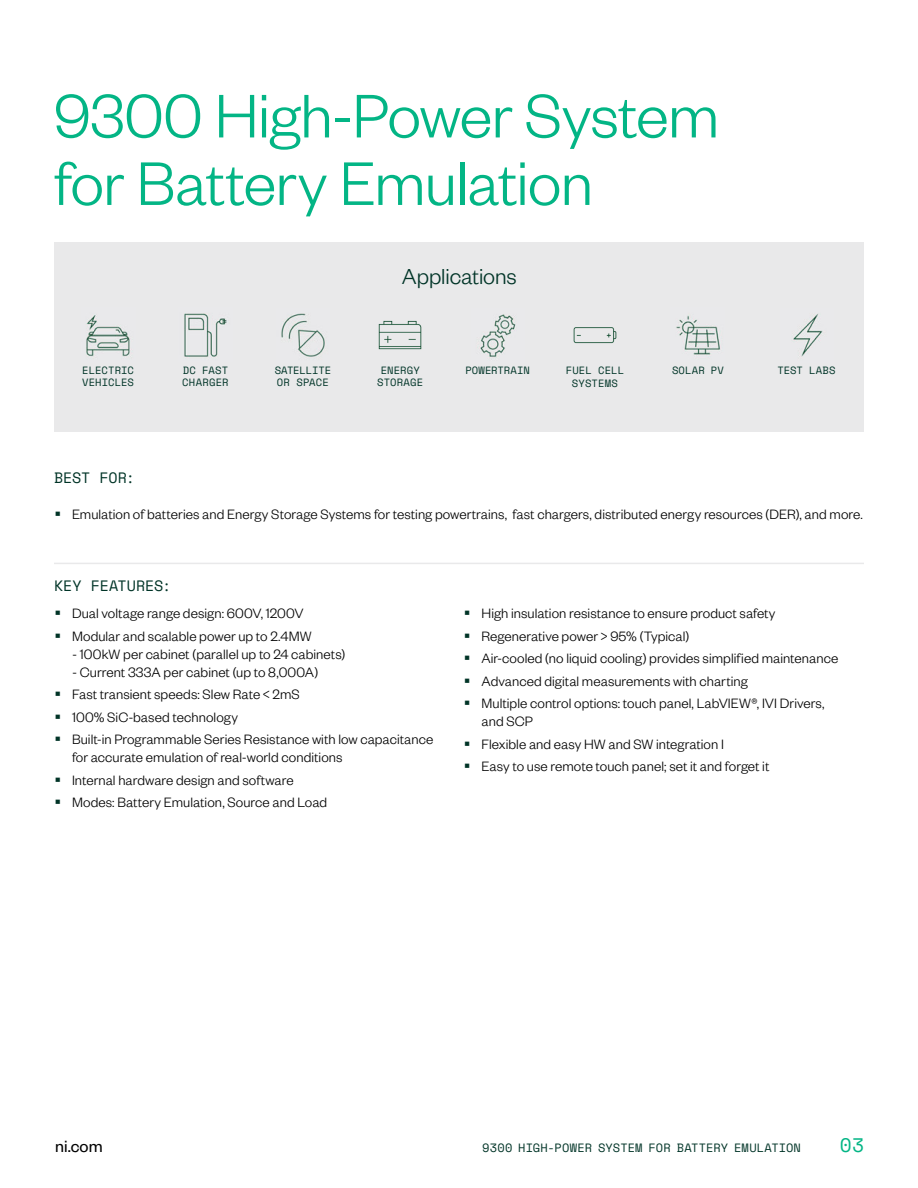
<style>
.page{position:relative;width:918px;height:1188px;background:#fff}
.page>*{position:absolute;margin:0;border:0;box-sizing:border-box;transform-origin:0 0}
.t1{font:300 67.5px/67.5px "Founders Grotesk";letter-spacing:-.015em;color:#03b585}
.t2{font:300 24px "Founders Grotesk";letter-spacing:-.005em;color:#003427}
.t3{font:19.5px "Space Mono";color:#03b585}
.t4{font:18px "Founders Grotesk";color:#000}
.t5{font:300 15px/22.5px "Founders Grotesk";letter-spacing:.005em;color:#000}
.t6{font:15px "Space Mono";letter-spacing:-.005em;color:#003427}
.t7{font:12px "Space Mono";letter-spacing:.015em;color:#003427}
.t8{font:10.5px/12.6px "Space Mono";letter-spacing:.01em;color:#003427}
.t9{font:10.5px/12.6px "Space Mono";letter-spacing:-.01em;color:#003427}
</style>
<div class="page">
<hr style="left:54px;top:563px;width:810px;height:1px;background:#e9e9ea">
<div style="left:55px;top:242px;width:809px;height:190px;background:#e9e9ea"></div>
<img style="left:86px;top:315px;width:44px;height:42px">
<img style="left:378px;top:320px;width:44px;height:30px">
<img style="left:573px;top:327px;width:44px;height:17px">
<img style="left:793px;top:314px;width:30px;height:43px">
<img style="left:184px;top:313px;width:43px;height:44px">
<img style="left:281px;top:313px;width:44px;height:44px">
<img style="left:480px;top:314px;width:36px;height:44px">
<img style="left:676px;top:315px;width:44px;height:40px">
<h1 class="t1" style="left:54px;top:79px;width:667px">9300 High-Power System for Battery Emulation</h1>
<h2 class="t2" style="left:402px;top:262px;width:116px">Applications</h2>
<p class="t8" style="left:82px;top:363px;width:53px">ELECTRIC<br>VEHICLES</p>
<p class="t8" style="left:377px;top:363px;width:48px;text-align:center">ENERGY<br>STORAGE</p>
<p class="t8" style="left:777px;top:363px;width:60px">TEST LABS</p>
<p class="t8" style="left:182px;top:363px;width:48px">DC FAST<br>CHARGER</p>
<p class="t9" style="left:275px;top:363px;width:58px">SATELLITE<br>OR SPACE</p>
<p class="t8" style="left:465px;top:363px;width:66px">POWERTRAIN</p>
<p class="t8" style="left:566px;top:364px;width:60px;text-align:center">FUEL CELL<br>SYSTEMS</p>
<p class="t8" style="left:672px;top:363px;width:53px">SOLAR PV</p>
<p class="t6" style="left:54px;top:467px;width:83px">BEST FOR:</p>
<p class="t5" style="left:72px;top:502px;width:792px">Emulation of batteries and Energy Storage Systems for testing powertrains, fast chargers, distributed energy resources (DER), and more.</p>
<p class="t6" style="left:54px;top:575px;width:119px">KEY FEATURES:</p>
<p class="t5" style="left:72px;top:601px;width:241px">Dual voltage range design: 600V, 1200V<br>Modular and scalable power up to 2.4MW</p>
<p class="t5" style="left:72px;top:642px;width:275px">- 100kW per cabinet (parallel up to 24 cabinets)</p>
<p class="t5" style="left:72px;top:660px;width:363px">- Current 333A per cabinet (up to 8,000A)<br>Fast transient speeds: Slew Rate &lt; 2mS<br>100% SiC-based technology<br>Built-in Programmable Series Resistance with low capacitance</p>
<p class="t5" style="left:72px;top:745px;width:272px">for accurate emulation of real-world conditions<br>Internal hardware design and software<br>Modes: Battery Emulation, Source and Load</p>
<p class="t5" style="left:482px;top:601px;width:358px">High insulation resistance to ensure product safety Regenerative power &gt; 95% (Typical)<br>Air-cooled (no liquid cooling) provides simplified maintenance Advanced digital measurements with charting<br>Multiple control options: touch panel, LabVIEW®, IVI Drivers,</p>
<p class="t5" style="left:482px;top:709px;width:289px">and SCP<br>Flexible and easy HW and SW integration I<br>Easy to use remote touch panel; set it and forget it</p>
<p class="t4" style="left:55px;top:1135px;width:49px">ni.com</p>
<p class="t7" style="left:482px;top:1139px;width:320px">9300 HIGH-POWER SYSTEM FOR BATTERY EMULATION</p>
<h3 class="t3" style="left:840px;top:1131px;width:26px">03</h3>
</div>
